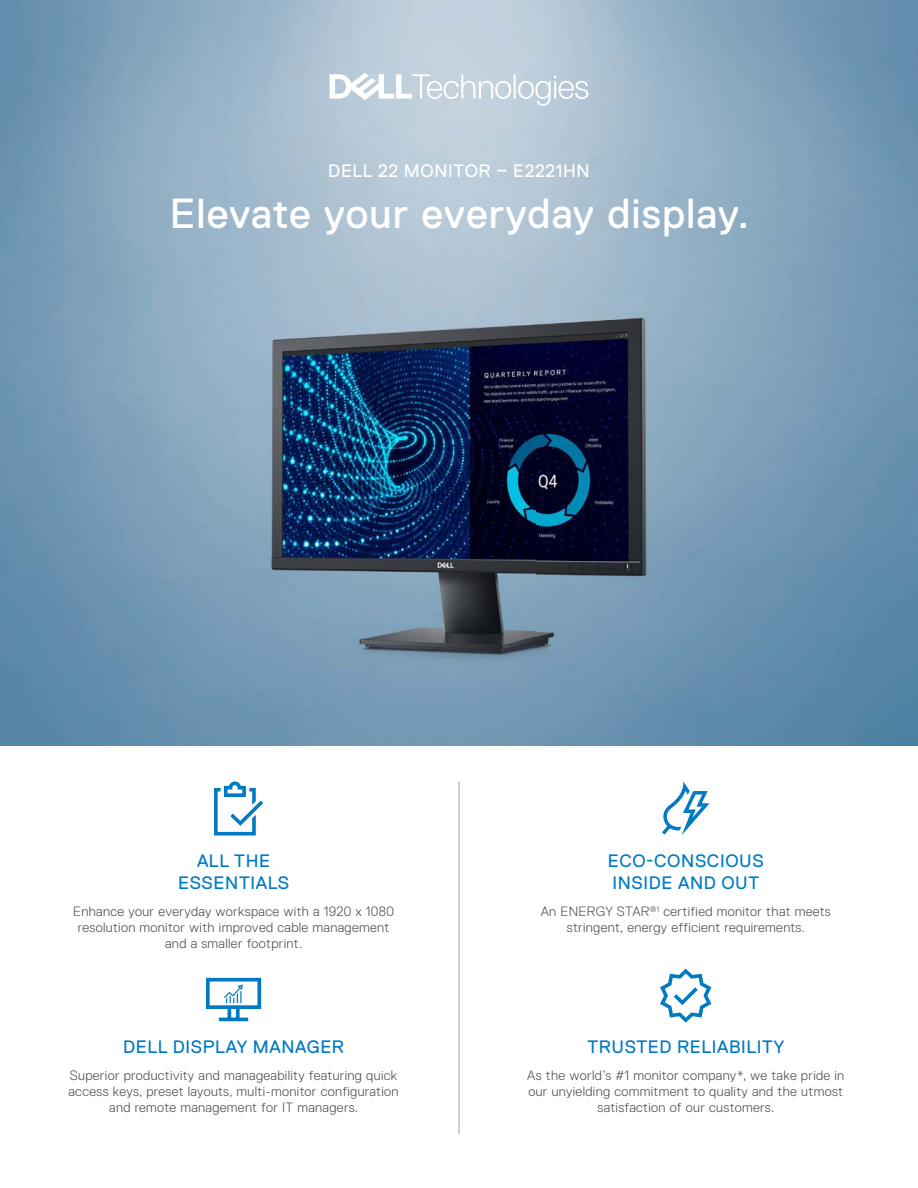
<style>
.page{position:relative;width:918px;height:1188px;background:#fff}
.page>*{position:absolute;margin:0;border:0;box-sizing:border-box;transform-origin:0 0}
.t1{font:42px "Dell Replica";letter-spacing:.02em;color:#fff}
.t2{font:18px/21.6px "Dell Replica";letter-spacing:.035em;color:#007bc3;text-align:center}
.t3{font:18px "Dell Replica";letter-spacing:.035em;color:#fff}
.t4{font:300 13.5px/16.2px "Dell Replica";letter-spacing:.025em;color:#4d4d4f;text-align:center}
</style>
<div class="page">
<img style="left:0;top:0;width:918px;height:746px">
<img style="left:182px;top:207px;width:556px;height:539px">
<svg style="left:206px;top:978px;width:55px;height:43px"></svg>
<hr style="left:458px;top:782px;width:2px;height:352px;background:#a7a9ac">
<svg style="left:660px;top:969px;width:51px;height:54px"></svg>
<svg style="left:214px;top:782px;width:49px;height:54px"></svg>
<svg style="left:662px;top:782px;width:48px;height:54px"></svg>
<svg style="left:330px;top:73px;width:258px;height:33px"></svg>
<h2 class="t3" style="left:328px;top:161px;width:263px">DELL 22 MONITOR – E2221HN</h2>
<h1 class="t1" style="left:170px;top:190px;width:581px">Elevate your everyday display.</h1>
<h2 class="t2" style="left:608px;top:850px;width:158px;text-align:left">ECO-CONSCIOUS<br>INSIDE AND OUT</h2>
<h2 class="t2" style="left:178px;top:850px;width:113px">ALL THE<br>ESSENTIALS</h2>
<p class="t4" style="left:73px;top:903px;width:322px">Enhance your everyday workspace with a 1920 x 1080 resolution monitor with improved cable management and a smaller footprint.</p>
<p class="t4" style="left:541px;top:903px;width:292px">An ENERGY STAR<sup>®1</sup> certified monitor that meets stringent, energy efficient requirements.</p>
<h2 class="t2" style="left:123px;top:1036px;width:222px">DELL DISPLAY MANAGER</h2>
<p class="t4" style="left:68px;top:1067px;width:332px">Superior productivity and manageability featuring quick access keys, preset layouts, multi-monitor configuration and remote management for IT managers.</p>
<h2 class="t2" style="left:587px;top:1036px;width:198px">TRUSTED RELIABILITY</h2>
<p class="t4" style="left:527px;top:1067px;width:319px">As the world’s #1 monitor company*, we take pride in our unyielding commitment to quality and the utmost satisfaction of our customers.</p>
</div>
